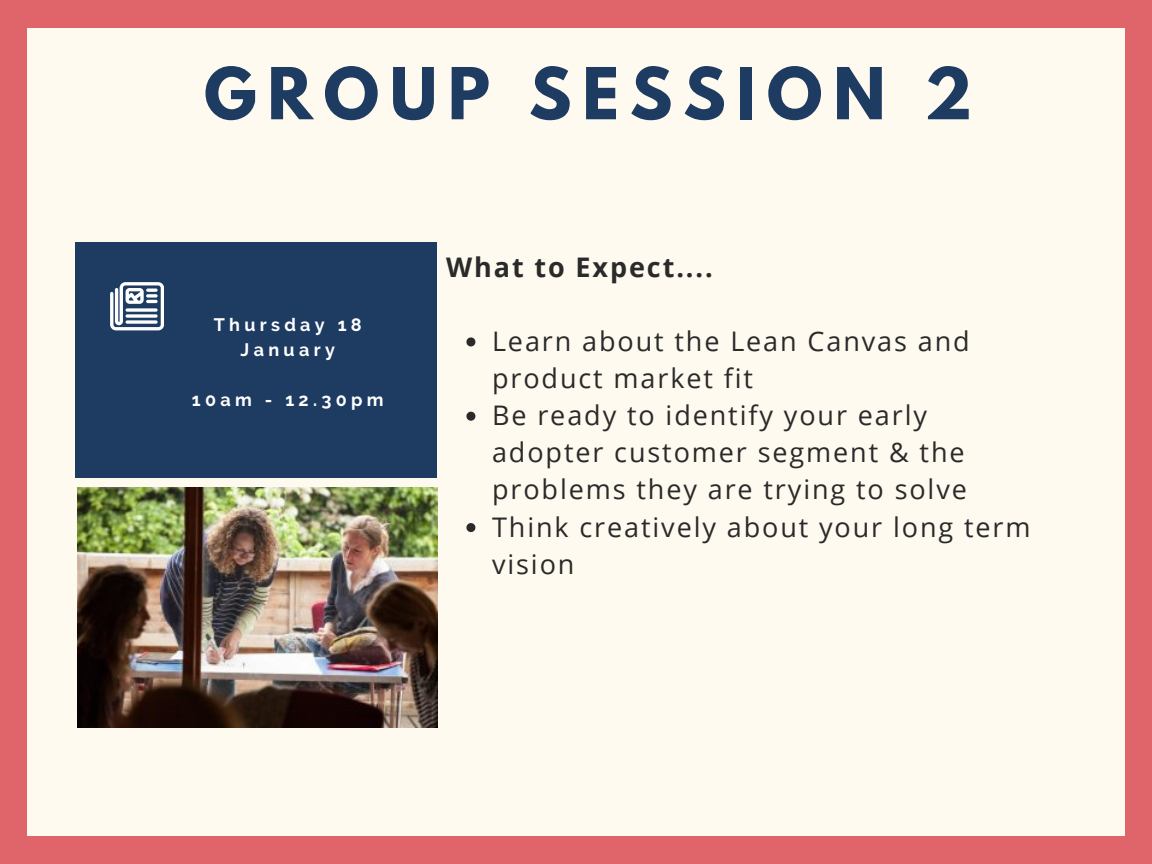
<style>
.page{position:relative;width:1152px;height:864px;background:#e0656a}
.page>*{position:absolute;margin:0;border:0;box-sizing:border-box;transform-origin:0 0}
.t1{font:700 63.45px "League Spartan";letter-spacing:.17em;color:#1e3c61}
.t2{font:27px/37.2px "Open Sans";letter-spacing:.07em;color:#2a2a2a}
.t3{font:700 27px "Open Sans";letter-spacing:.07em;color:#2a2a2a}
.t4{font:700 18px/24.8px "Raleway";letter-spacing:.24em;color:#fff;text-align:center}
</style>
<div class="page">
<div style="left:27px;top:28px;width:1098px;height:808px;background:#fffaf0"></div>
<div style="left:75px;top:242px;width:362px;height:236px;background:#1e3c61"></div>
<svg style="left:111px;top:282px;width:53px;height:48px"></svg>
<svg style="left:466px;top:337px;width:9px;height:9px"></svg>
<svg style="left:466px;top:412px;width:9px;height:9px"></svg>
<svg style="left:466px;top:523px;width:9px;height:9px"></svg>
<img style="left:77px;top:488px;width:360px;height:239px">
<p class="t1" style="left:204px;top:62px;width:770px">GROUP SESSION 2</p>
<p class="t4" style="left:214px;top:313px;width:150px">Thursday 18<br>January</p>
<p class="t4" style="left:192px;top:387px;width:193px">10am - 12.30pm</p>
<p class="t3" style="left:446px;top:248px;width:268px">What to Expect....</p>
<p class="t2" style="left:492px;top:322px;width:479px">Learn about the Lean Canvas and product market fit</p>
<p class="t2" style="left:492px;top:396px;width:476px">Be ready to identify your early adopter customer segment &amp; the problems they are trying to solve</p>
<p class="t2" style="left:492px;top:508px;width:540px">Think creatively about your long term vision</p>
</div>
